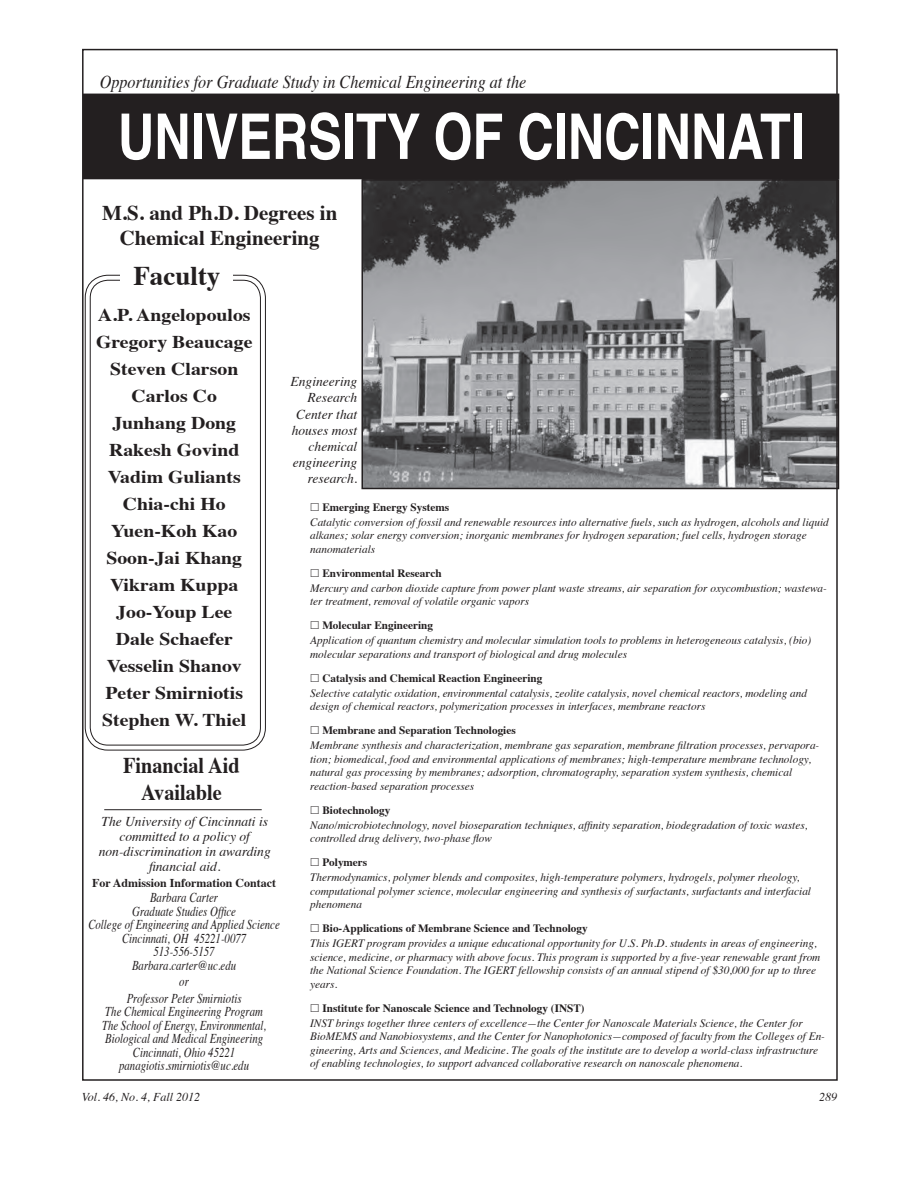
<style>
.page{position:relative;width:918px;height:1188px;background:#fff}
.page>*{position:absolute;margin:0;border:0;box-sizing:border-box;transform-origin:0 0}
.t1{font:700 63px "Helvetica";color:#fff;scale:.8 1}
.t2{font:700 27px "Times";color:#231f20}
.t3{font:700 22.5px/27px "Times";color:#231f20;text-align:center;scale:.9 1}
.t4{font:700 21px/25.2px "Times";color:#231f20;text-align:center}
.t5{font:700 18px/27px "Times";color:#231f20;text-align:center;scale:1.1 1}
.t6{font:italic 18px "Times";color:#231f20;scale:.9 1}
.t7{font:italic 13.5px/13.5px "Times";color:#231f20;text-align:center;scale:.8 1}
.t8{font:italic 13.5px/16.2px "Times";color:#231f20;text-align:right}
.t9{font:700 12px "Times";color:#231f20}
.t10{font:italic 12px "Times";color:#231f20}
.t11{font:italic 11.25px/13.5px "Times";color:#231f20}
.t12{font:700 11.25px "Times";color:#231f20}
</style>
<div class="page">
<img style="left:364px;top:182px;width:471px;height:304px">
<div style="left:84px;top:94px;width:755px;height:85px;background:#231f20"></div>
<div style="left:361px;top:179px;width:478px;height:310px;border:2px solid #231f20"></div>
<div style="left:85px;top:275px;width:181px;height:476px;border:1px solid #231f20;border-radius:23px"></div>
<div style="left:90px;top:280px;width:171px;height:466px;border:1px solid #231f20;border-radius:18px"></div>
<div style="left:121px;top:264px;width:112px;height:32px;background:#fff"></div>
<hr style="left:104px;top:809px;width:158px;height:1px;background:#231f20">
<h3 class="t6" style="left:100px;top:67px;width:475px">Opportunities for Graduate Study in Chemical Engineering at the</h3>
<h1 class="t1" style="left:118px;top:86px;width:860px">UNIVERSITY OF CINCINNATI</h1>
<h3 class="t4" style="left:102px;top:198px;width:237px">M.S. and Ph.D. Degrees in<br>Chemical Engineering</h3>
<h2 class="t2" style="left:133px;top:250px;width:88px">Faculty</h2>
<h3 class="t5" style="left:96px;top:300px;width:144px">A.P. Angelopoulos<br>Gregory Beaucage<br>Steven Clarson<br>Carlos Co<br>Junhang Dong<br>Rakesh Govind<br>Vadim Guliants<br>Chia-chi Ho<br>Yuen-Koh Kao<br>Soon-Jai Khang<br>Vikram Kuppa<br>Joo-Youp Lee<br>Dale Schaefer<br>Vesselin Shanov<br>Peter Smirniotis<br>Stephen W. Thiel</h3>
<h3 class="t3" style="left:123px;top:750px;width:131px">Financial Aid<br>Available</h3>
<p class="t8" style="left:99px;top:813px;width:174px;line-height:15px;text-align:center">The University of Cincinnati is committed to a policy of non-discrimination in awarding financial aid.</p>
<p class="t9" style="left:92px;top:872px;width:186px">For Admission Information Contact</p>
<p class="t7" style="left:88px;top:890px;width:241px">Barbara Carter<br>Graduate Studies Office<br>College of Engineering and Applied Science<br>Cincinnati, OH 45221-0077<br>513-556-5157<br>Barbara.carter@uc.edu</p>
<p class="t7" style="left:127px;top:973px;width:145px;line-height:16.5px">or<br>Professor Peter Smirniotis</p>
<p class="t7" style="left:102px;top:1004px;width:207px">The Chemical Engineering Program The School of Energy, Environmental, Biological and Medical Engineering Cincinnati, Ohio 45221 panagiotis.smirniotis@uc.edu</p>
<p class="t8" style="left:291px;top:373px;width:68px">Engineering<br>Research<br>Center that houses most chemical engineering research.</p>
<p class="t12" style="left:322px;top:496px;width:128px">Emerging Energy Systems</p>
<p class="t11" style="left:310px;top:514px;width:520px">Catalytic conversion of fossil and renewable resources into alternative fuels, such as hydrogen, alcohols and liquid alkanes; solar energy conversion; inorganic membranes for hydrogen separation; fuel cells, hydrogen storage nanomaterials</p>
<p class="t12" style="left:322px;top:562px;width:121px">Environmental Research</p>
<p class="t11" style="left:310px;top:580px;width:518px">Mercury and carbon dioxide capture from power plant waste streams, air separation for oxycombustion; wastewa&shy;ter treatment, removal of volatile organic vapors</p>
<p class="t12" style="left:322px;top:614px;width:112px">Molecular Engineering</p>
<p class="t11" style="left:310px;top:633px;width:503px">Application of quantum chemistry and molecular simulation tools to problems in heterogeneous catalysis, (bio) molecular separations and transport of biological and drug molecules</p>
<p class="t12" style="left:322px;top:667px;width:222px">Catalysis and Chemical Reaction Engineering</p>
<p class="t11" style="left:310px;top:685px;width:498px">Selective catalytic oxidation, environmental catalysis, zeolite catalysis, novel chemical reactors, modeling and design of chemical reactors, polymerization processes in interfaces, membrane reactors</p>
<p class="t12" style="left:322px;top:719px;width:195px">Membrane and Separation Technologies</p>
<p class="t11" style="left:310px;top:738px;width:511px">Membrane synthesis and characterization, membrane gas separation, membrane filtration processes, pervapora&shy;tion; biomedical, food and environmental applications of membranes; high-temperature membrane technology, natural gas processing by membranes; adsorption, chromatography, separation system synthesis, chemical reaction-based separation processes</p>
<p class="t12" style="left:322px;top:799px;width:70px">Biotechnology</p>
<p class="t11" style="left:310px;top:817px;width:499px">Nano/microbiotechnology, novel bioseparation techniques, affinity separation, biodegradation of toxic wastes, controlled drug delivery, two-phase flow</p>
<p class="t12" style="left:322px;top:851px;width:46px">Polymers</p>
<p class="t11" style="left:310px;top:870px;width:502px">Thermodynamics, polymer blends and composites, high-temperature polymers, hydrogels, polymer rheology, computational polymer science, molecular engineering and synthesis of surfactants, surfactants and interfacial phenomena</p>
<p class="t12" style="left:322px;top:917px;width:267px">Bio-Applications of Membrane Science and Technology</p>
<p class="t11" style="left:310px;top:936px;width:512px">This IGERT program provides a unique educational opportunity for U.S. Ph.D. students in areas of engineering, science, medicine, or pharmacy with above focus. This program is supported by a five-year renewable grant from the National Science Foundation. The IGERT fellowship consists of an annual stipend of $30,000 for up to three years.</p>
<p class="t12" style="left:322px;top:997px;width:264px">Institute for Nanoscale Science and Technology (INST)</p>
<p class="t11" style="left:310px;top:1015px;width:516px">INST brings together three centers of excellence—the Center for Nanoscale Materials Science, the Center for BioMEMS and Nanobiosystems, and the Center for Nanophotonics—composed of faculty from the Colleges of En&shy;gineering, Arts and Sciences, and Medicine. The goals of the institute are to develop a world-class infrastructure of enabling technologies, to support advanced collaborative research on nanoscale phenomena.</p>
<p class="t10" style="left:82px;top:1087px;width:120px">Vol. 46, No. 4, Fall 2012</p>
<p class="t10" style="left:819px;top:1087px;width:19px">289</p>
</div>
